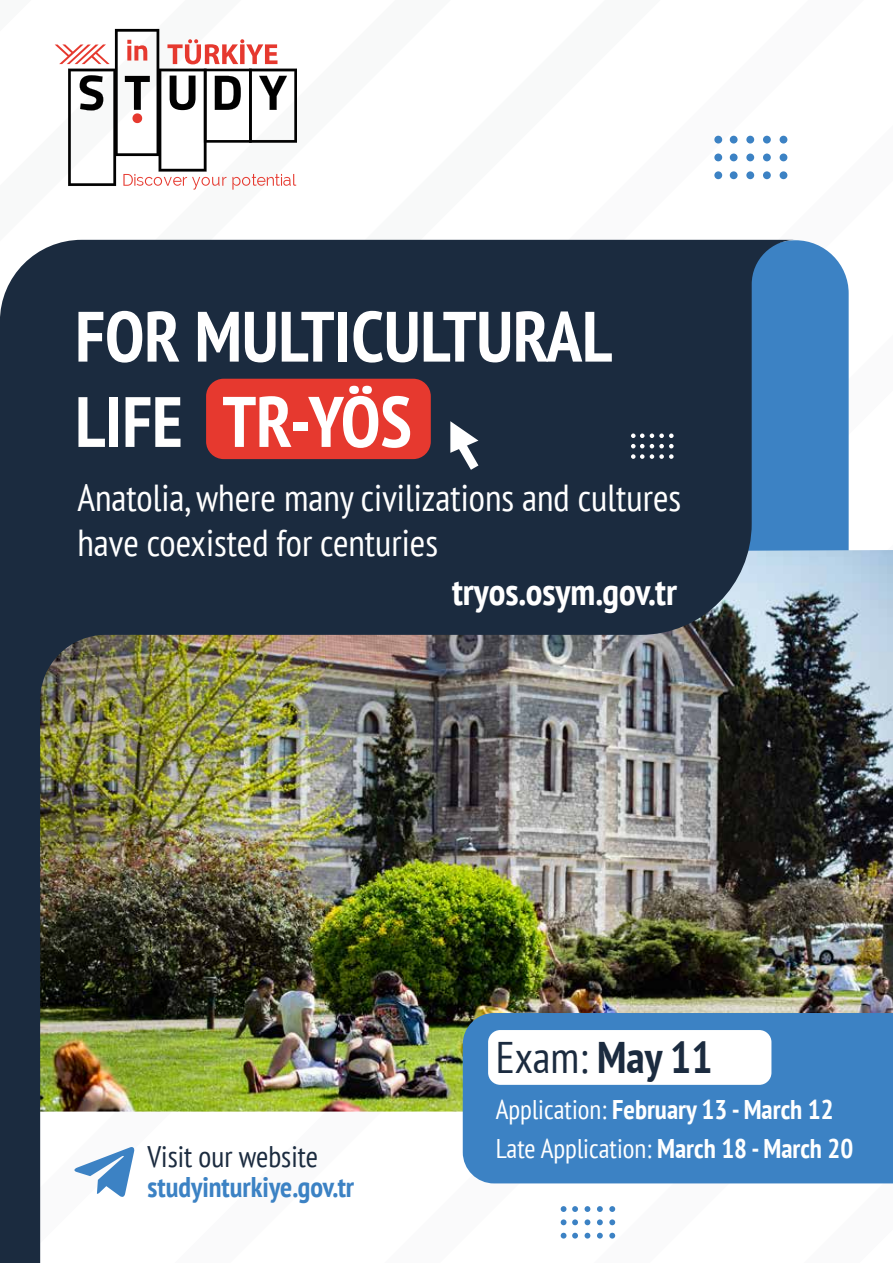
<style>
.page{position:relative;width:893px;height:1263px;background:#fff}
.page>*{position:absolute;margin:0;border:0;box-sizing:border-box;transform-origin:0 0}
.t1{font:700 condensed 71.4px "PT Sans";color:#fff}
.t2{font:700 condensed 71.1px "PT Sans";color:#fff}
.t3{font:condensed 44.25px "PT Sans";color:#1b2b3f}
.t4{font:condensed 37.5px/45px "PT Sans";color:#fff}
.t5{font:700 condensed 37.5px "PT Sans";color:#fff}
.t6{font:condensed 29.7px "PT Sans";color:#1b2b3f}
.t7{font:700 condensed 28.5px "PT Sans";color:#3c82c4}
.t8{font:700 condensed 27px/38.5px "PT Sans";color:#fff}
.s1{font-size:71.1px}
.s2{font-weight:700}
.s3{font-weight:400}
</style>
<div class="page">
<div style="left:796px;top:240px;width:53px;height:310px;background:#3c82c4"></div>
<img style="left:796px;top:550px;width:97px;height:463px">
<img style="left:0;top:240px;width:796px;height:1023px">
<div style="left:730px;top:136px;width:8px;height:8px;background:#3c82c4;border-radius:50%"></div>
<div style="left:730px;top:154px;width:8px;height:7px;background:#3c82c4;border-radius:50%"></div>
<div style="left:730px;top:171px;width:8px;height:8px;background:#3c82c4;border-radius:50%"></div>
<div style="left:714px;top:136px;width:8px;height:8px;background:#3c82c4;border-radius:50%"></div>
<div style="left:714px;top:154px;width:8px;height:7px;background:#3c82c4;border-radius:50%"></div>
<div style="left:714px;top:171px;width:8px;height:8px;background:#3c82c4;border-radius:50%"></div>
<div style="left:746px;top:136px;width:8px;height:8px;background:#3c82c4;border-radius:50%"></div>
<div style="left:746px;top:154px;width:8px;height:7px;background:#3c82c4;border-radius:50%"></div>
<div style="left:746px;top:171px;width:8px;height:8px;background:#3c82c4;border-radius:50%"></div>
<div style="left:763px;top:136px;width:8px;height:8px;background:#3c82c4;border-radius:50%"></div>
<div style="left:763px;top:154px;width:8px;height:7px;background:#3c82c4;border-radius:50%"></div>
<div style="left:763px;top:171px;width:8px;height:8px;background:#3c82c4;border-radius:50%"></div>
<div style="left:780px;top:136px;width:7px;height:8px;background:#3c82c4;border-radius:50%"></div>
<div style="left:780px;top:154px;width:7px;height:7px;background:#3c82c4;border-radius:50%"></div>
<div style="left:780px;top:171px;width:7px;height:8px;background:#3c82c4;border-radius:50%"></div>
<svg style="left:631px;top:433px;width:13px;height:5px"></svg>
<svg style="left:631px;top:444px;width:13px;height:4px"></svg>
<svg style="left:631px;top:454px;width:13px;height:5px"></svg>
<svg style="left:650px;top:433px;width:24px;height:5px"></svg>
<svg style="left:650px;top:444px;width:24px;height:4px"></svg>
<svg style="left:650px;top:454px;width:24px;height:5px"></svg>
<svg style="left:55px;top:28px;width:242px;height:162px"></svg>
<svg style="left:74px;top:1146px;width:61px;height:51px"></svg>
<div style="left:206px;top:379px;width:225px;height:80px;background:#e6392f;border-radius:18px"></div>
<svg style="left:450px;top:421px;width:28px;height:49px"></svg>
<div style="left:463px;top:1013px;width:430px;height:170px;background:#3c82c4"></div>
<div style="left:488px;top:1030px;width:283px;height:55px;background:#fff;border-radius:12px"></div>
<svg style="left:572px;top:1206px;width:6px;height:6px"></svg>
<svg style="left:572px;top:1219px;width:6px;height:6px"></svg>
<svg style="left:572px;top:1233px;width:6px;height:5px"></svg>
<svg style="left:561px;top:1206px;width:5px;height:6px"></svg>
<svg style="left:561px;top:1219px;width:5px;height:6px"></svg>
<svg style="left:561px;top:1233px;width:5px;height:5px"></svg>
<svg style="left:585px;top:1206px;width:5px;height:6px"></svg>
<svg style="left:585px;top:1219px;width:5px;height:6px"></svg>
<svg style="left:585px;top:1233px;width:5px;height:5px"></svg>
<svg style="left:597px;top:1206px;width:6px;height:6px"></svg>
<svg style="left:597px;top:1219px;width:6px;height:6px"></svg>
<svg style="left:597px;top:1233px;width:6px;height:5px"></svg>
<svg style="left:609px;top:1206px;width:6px;height:6px"></svg>
<svg style="left:609px;top:1219px;width:6px;height:6px"></svg>
<svg style="left:609px;top:1233px;width:6px;height:5px"></svg>
<h2 class="t2" style="left:75px;top:289px;width:538px">FOR MULTICULTURAL</h2>
<h1 class="t1" style="left:75px;top:374px;width:338px"><span class="s1">LIFE</span> TR-YÖS</h1>
<p class="t4" style="left:77px;top:474px;width:605px">Anatolia, where many civilizations and cultures have coexisted for centuries</p>
<p class="t5" style="left:452px;top:567px;width:226px">tryos.osym.gov.tr</p>
<p class="t6" style="left:147px;top:1137px;width:172px">Visit our website</p>
<p class="t7" style="left:147px;top:1168px;width:208px">studyinturkiye.gov.tr</p>
<p class="t3" style="left:496px;top:1029px;width:218px">Exam: <span class="s2">May 11</span></p>
<p class="t8" style="left:496px;top:1090px;width:359px"><span class="s3">Application:</span> February 13 - March 12<br><span class="s3">Late Application:</span> March 18 - March 20</p>
</div>
